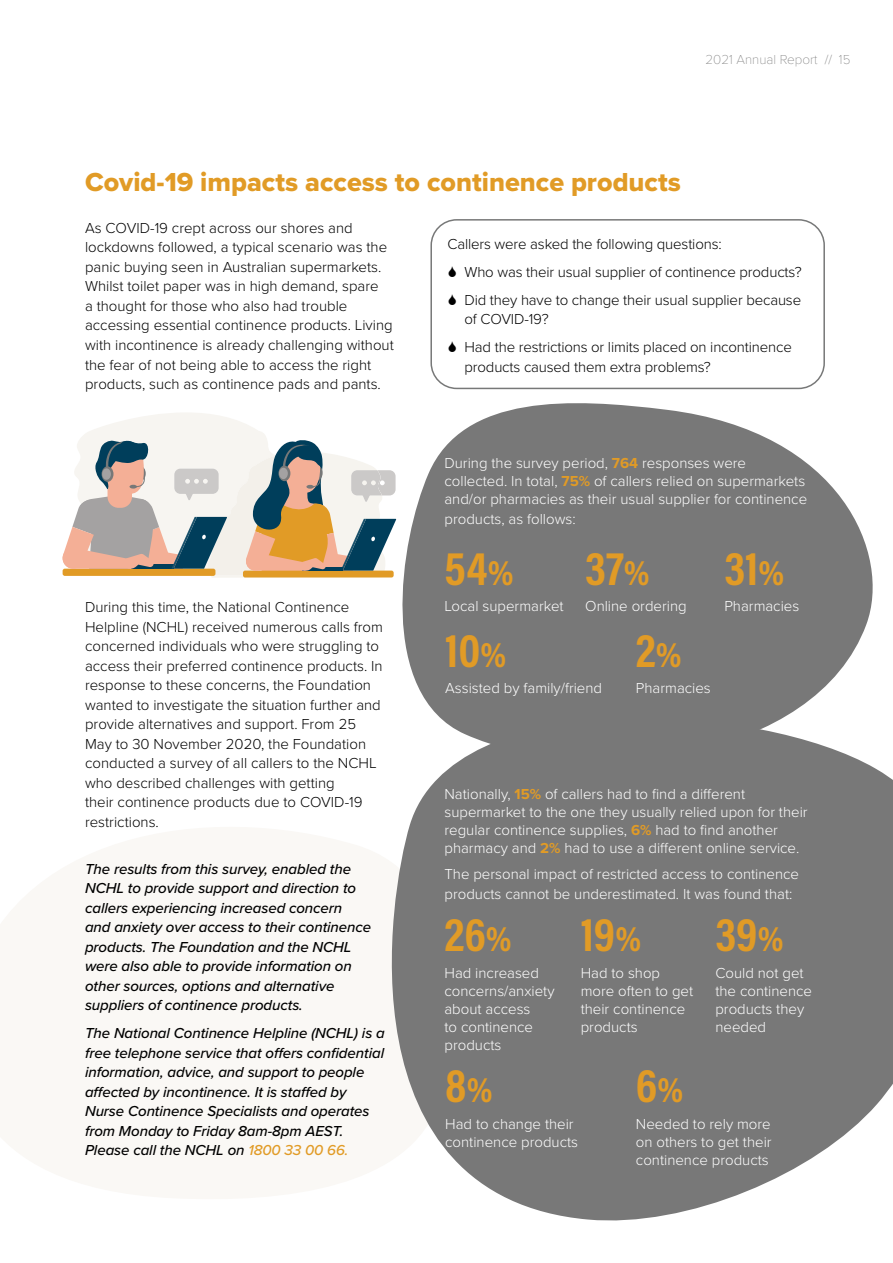
<style>
.page{position:relative;width:893px;height:1263px;background:#fff}
.page>*{position:absolute;margin:0;border:0;box-sizing:border-box;transform-origin:0 0}
.t1{font:700 48px "Acumin Pro Cond";color:#e19b26}
.t2{font:27px "Proxima Nova Extrabld";color:#e19b26}
.t3{font:300 15px/19.5px "Proxima Nova";color:#000}
.t4{font:300 15px/18px "Proxima Nova";color:#fff}
.t5{font:italic 500 15px/19.5px "Proxima Nova";letter-spacing:-.005em;color:#000}
.t6{font:100 13.5px "Proxima Nova T";color:#787878}
.s1{color:#e19b26}
.s2{font-weight:700;color:#e19b26}
.s3{font-size:36px}
</style>
<div class="page">
<svg style="left:396px;top:403px;width:477px;height:279px;background:#8b8b8b"></svg>
<svg style="left:391px;top:682px;width:502px;height:539px;background:#8a8a8a"></svg>
<div style="left:430px;top:219px;width:395px;height:170px;border:2px solid #777878;border-radius:26px"></div>
<svg style="left:63px;top:413px;width:333px;height:165px"></svg>
<p class="t6" style="left:705px;top:49px;width:146px">2021 Annual Report // 15</p>
<h2 class="t2" style="left:85px;top:162px;width:597px">Covid-19 impacts access to continence products</h2>
<p class="t3" style="left:85px;top:217px;width:310px">As COVID-19 crept across our shores and lockdowns followed, a typical scenario was the panic buying seen in Australian supermarkets.<br>Whilst toilet paper was in high demand, spare<br>a thought for those who also had trouble accessing essential continence products. Living with incontinence is already challenging without the fear of not being able to access the right products, such as continence pads and pants.</p>
<p class="t3" style="left:464px;top:229px;width:339px;line-height:28px;text-indent:-17px">Callers were asked the following questions:<br>Who was their usual supplier of continence products?<br>Did they have to change their usual supplier because</p>
<p class="t3" style="left:464px;top:304px;width:329px;line-height:28px">of COVID-19?<br>Had the restrictions or limits placed on incontinence</p>
<p class="t3" style="left:464px;top:356px;width:248px">products caused them extra problems?</p>
<p class="t3" style="left:85px;top:596px;width:299px">During this time, the National Continence Helpline (NCHL) received numerous calls from concerned individuals who were struggling to access their preferred continence products. In response to these concerns, the Foundation wanted to investigate the situation further and provide alternatives and support. From 25<br>May to 30 November 2020, the Foundation conducted a survey of all callers to the NCHL who described challenges with getting<br>their continence products due to COVID-19 restrictions.</p>
<p class="t5" style="left:85px;top:858px;width:288px">The results from this survey, enabled the NCHL to provide support and direction to callers experiencing increased concern and anxiety over access to their continence products. The Foundation and the NCHL were also able to provide information on other sources, options and alternative suppliers of continence products.</p>
<p class="t5" style="left:85px;top:1023px;width:301px">The National Continence Helpline (NCHL) is a free telephone service that offers confidential information, advice, and support to people affected by incontinence. It is staffed by Nurse Continence Specialists and operates from Monday to Friday 8am-8pm AEST.<br>Please call the NCHL on <span class="s1">1800 33 00 66.</span></p>
<p class="t4" style="left:444px;top:453px;width:364px">During the survey period, <span class="s2">764</span> responses were collected. In total, <span class="s2">75%</span> of callers relied on supermarkets and/or pharmacies as their usual supplier for continence</p>
<p class="t4" style="left:444px;top:509px;width:133px">products, as follows:</p>
<h1 class="t1" style="left:444px;top:536px;width:71px">54<span class="s3">%</span></h1>
<p class="t4" style="left:444px;top:596px;width:121px">Local supermarket</p>
<h1 class="t1" style="left:585px;top:536px;width:66px">37<span class="s3">%</span></h1>
<p class="t4" style="left:585px;top:596px;width:103px">Online ordering</p>
<h1 class="t1" style="left:445px;top:618px;width:63px">10<span class="s3">%</span></h1>
<p class="t4" style="left:445px;top:678px;width:158px">Assisted by family/friend</p>
<h1 class="t1" style="left:636px;top:618px;width:47px">2<span class="s3">%</span></h1>
<p class="t4" style="left:636px;top:678px;width:76px">Pharmacies</p>
<h1 class="t1" style="left:724px;top:536px;width:61px">31<span class="s3">%</span></h1>
<p class="t4" style="left:724px;top:596px;width:76px">Pharmacies</p>
<p class="t4" style="left:444px;top:784px;width:365px">Nationally, <span class="s2">15%</span> of callers had to find a different supermarket to the one they usually relied upon for their regular continence supplies, <span class="s2">6%</span> had to find another pharmacy and <span class="s2">2%</span> had to use a different online service.</p>
<p class="t4" style="left:444px;top:863px;width:356px;line-height:19.5px">The personal impact of restricted access to continence products cannot be underestimated. It was found that:</p>
<h1 class="t1" style="left:444px;top:903px;width:69px">26<span class="s3">%</span></h1>
<p class="t4" style="left:444px;top:963px;width:112px">Had increased concerns/anxiety about access<br>to continence products</p>
<h1 class="t1" style="left:581px;top:903px;width:62px">19<span class="s3">%</span></h1>
<p class="t4" style="left:581px;top:963px;width:114px">Had to shop more often to get their continence products</p>
<h1 class="t1" style="left:715px;top:903px;width:70px">39<span class="s3">%</span></h1>
<p class="t4" style="left:715px;top:963px;width:98px">Could not get the continence products they needed</p>
<h1 class="t1" style="left:445px;top:1054px;width:49px">8<span class="s3">%</span></h1>
<p class="t4" style="left:445px;top:1114px;width:134px">Had to change their continence products</p>
<h1 class="t1" style="left:636px;top:1054px;width:49px">6<span class="s3">%</span></h1>
<p class="t4" style="left:636px;top:1114px;width:137px;text-align:justify">Needed to rely more on others to get their continence products</p>
</div>
